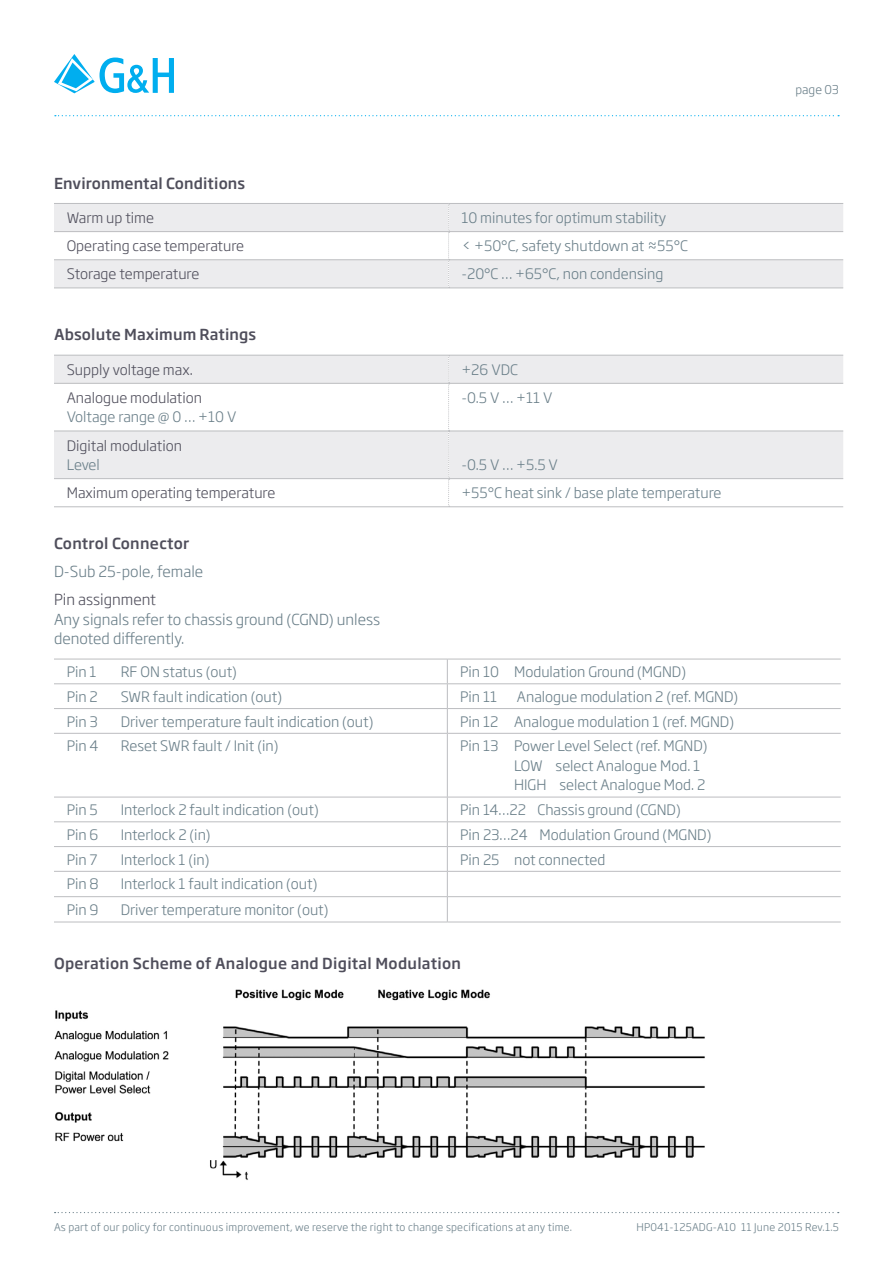
<style>
.page{position:relative;width:893px;height:1263px;background:#fff}
.page>*{position:absolute;margin:0;border:0;box-sizing:border-box;transform-origin:0 0}
.Body_standard{font:500 15px "Soho Gothic Std";letter-spacing:.01em;color:#4f4e5b}
.Body_standard-2{font:300 15px/19.5px "Soho Gothic Pro";color:#697e88}
.Body_standard-3{font:300 14.25px/19.5px "Soho Gothic Pro";color:#697e88}
.Body_standard-4{font:300 14.25px/19.5px "Soho Gothic Pro";color:#4f4e5b}
.Body_standard-5{font:300 12px "Soho Gothic Pro";color:#697e88}
.t1{font:300 10.5px "Soho Gothic Pro";letter-spacing:.02em;color:#697e88}
.s1{color:#4f4e5b}
.s2{color:#697e88}
</style>
<div class="page">
<svg style="left:54px;top:54px;width:120px;height:39px"></svg>
<svg style="left:55px;top:115px;width:784px;height:1px"></svg>
<svg style="left:55px;top:1212px;width:784px;height:1px"></svg>
<svg style="left:54px;top:204px;width:789px;height:84px;fill:#ececee"></svg>
<hr style="left:449px;top:231px;width:394px;height:1px;background:#bcbdc0">
<hr style="left:54px;top:259px;width:394px;height:1px;background:#bcbdc0">
<hr style="left:449px;top:259px;width:394px;height:1px;background:#bcbdc0">
<hr style="left:54px;top:288px;width:395px;height:1px;background:#bcbdc0">
<hr style="left:449px;top:288px;width:394px;height:1px;background:#bcbdc0">
<svg style="left:448px;top:204px;width:2px;height:84px"></svg>
<hr style="left:54px;top:203px;width:395px;height:1px;background:#bcbdc0">
<hr style="left:449px;top:203px;width:394px;height:1px;background:#bcbdc0">
<hr style="left:54px;top:231px;width:395px;height:1px;background:#bcbdc0">
<svg style="left:54px;top:356px;width:789px;height:122px;fill:#ececee"></svg>
<hr style="left:54px;top:431px;width:395px;height:1px;background:#bcbdc0">
<hr style="left:54px;top:478px;width:395px;height:1px;background:#bcbdc0">
<hr style="left:54px;top:506px;width:395px;height:1px;background:#bcbdc0">
<hr style="left:449px;top:506px;width:394px;height:1px;background:#bcbdc0">
<svg style="left:448px;top:356px;width:2px;height:151px"></svg>
<hr style="left:54px;top:355px;width:395px;height:1px;background:#bcbdc0">
<hr style="left:449px;top:355px;width:394px;height:1px;background:#bcbdc0">
<hr style="left:54px;top:383px;width:395px;height:1px;background:#bcbdc0">
<hr style="left:449px;top:383px;width:394px;height:1px;background:#bcbdc0">
<hr style="left:449px;top:431px;width:394px;height:1px;background:#bcbdc0">
<hr style="left:449px;top:478px;width:394px;height:1px;background:#bcbdc0">
<hr style="left:54px;top:659px;width:393px;height:1px;background:#bcbdc0">
<hr style="left:447px;top:659px;width:394px;height:1px;background:#bcbdc0">
<hr style="left:54px;top:683px;width:393px;height:1px;background:#bcbdc0">
<hr style="left:447px;top:683px;width:394px;height:1px;background:#bcbdc0">
<hr style="left:54px;top:708px;width:393px;height:1px;background:#bcbdc0">
<hr style="left:447px;top:708px;width:394px;height:1px;background:#bcbdc0">
<svg style="left:447px;top:659px;width:1px;height:74px"></svg>
<hr style="left:54px;top:733px;width:393px;height:1px;background:#bcbdc0">
<hr style="left:447px;top:733px;width:394px;height:1px;background:#bcbdc0">
<hr style="left:447px;top:734px;width:1px;height:63px;background:#bcbdc0">
<hr style="left:54px;top:797px;width:393px;height:1px;background:#bcbdc0">
<hr style="left:447px;top:797px;width:394px;height:1px;background:#bcbdc0">
<hr style="left:54px;top:821px;width:393px;height:1px;background:#bcbdc0">
<hr style="left:447px;top:821px;width:394px;height:1px;background:#bcbdc0">
<hr style="left:54px;top:846px;width:393px;height:1px;background:#bcbdc0">
<hr style="left:447px;top:846px;width:394px;height:1px;background:#bcbdc0">
<hr style="left:54px;top:871px;width:393px;height:1px;background:#bcbdc0">
<hr style="left:447px;top:871px;width:394px;height:1px;background:#bcbdc0">
<hr style="left:54px;top:896px;width:393px;height:1px;background:#bcbdc0">
<hr style="left:447px;top:896px;width:394px;height:1px;background:#bcbdc0">
<svg style="left:447px;top:797px;width:1px;height:125px"></svg>
<hr style="left:54px;top:922px;width:393px;height:1px;background:#bcbdc0">
<hr style="left:447px;top:922px;width:394px;height:1px;background:#bcbdc0">
<img style="left:54px;top:989px;width:651px;height:191px">
<p class="Body_standard" style="left:54px;top:173px;width:193px">Environmental Conditions</p>
<p class="Body_standard-4" style="left:67px;top:207px;width:89px">Warm up time</p>
<p class="Body_standard-3" style="left:461px;top:207px;width:206px">10 minutes for optimum stability</p>
<p class="Body_standard-4" style="left:67px;top:235px;width:179px">Operating case temperature</p>
<p class="Body_standard-3" style="left:461px;top:235px;width:227px">&lt; +50°C, safety shutdown at ≈55°C</p>
<p class="Body_standard-4" style="left:67px;top:264px;width:134px">Storage temperature</p>
<p class="Body_standard-3" style="left:461px;top:264px;width:204px">-20°C … +65°C, non condensing</p>
<p class="Body_standard" style="left:54px;top:325px;width:204px">Absolute Maximum Ratings</p>
<p class="Body_standard-4" style="left:67px;top:359px;width:128px">Supply voltage max.</p>
<p class="Body_standard-3" style="left:461px;top:359px;width:40px">+26 VDC</p>
<p class="Body_standard-3" style="left:67px;top:387px;width:170px"><span class="s1">Analogue modulation<br></span>Voltage range @ 0 … +10 V</p>
<p class="Body_standard-3" style="left:461px;top:387px;width:92px">-0.5 V … +11 V</p>
<p class="Body_standard-4" style="left:67px;top:435px;width:117px">Digital modulation<br><span class="s2">Level</span></p>
<p class="Body_standard-3" style="left:461px;top:454px;width:97px">-0.5 V … +5.5 V</p>
<p class="Body_standard-4" style="left:67px;top:482px;width:210px">Maximum operating temperature</p>
<p class="Body_standard-3" style="left:461px;top:482px;width:261px">+55°C heat sink / base plate temperature</p>
<p class="Body_standard" style="left:54px;top:534px;width:137px">Control Connector</p>
<p class="Body_standard-2" style="left:54px;top:561px;width:151px">D-Sub 25-pole, female</p>
<p class="Body_standard-2" style="left:54px;top:589px;width:328px"><span class="s1">Pin assignment<br></span>Any signals refer to chassis ground (CGND) unless denoted differently.</p>
<p class="Body_standard-3" style="left:67px;top:661px;width:172px">Pin 1 RF ON status (out)</p>
<p class="Body_standard-3" style="left:460px;top:661px;width:227px">Pin 10 Modulation Ground (MGND)</p>
<p class="Body_standard-3" style="left:67px;top:686px;width:217px">Pin 2 SWR fault indication (out)</p>
<p class="Body_standard-3" style="left:460px;top:686px;width:39px">Pin 11</p>
<p class="Body_standard-3" style="left:517px;top:686px;width:223px">Analogue modulation 2 (ref. MGND)</p>
<p class="Body_standard-3" style="left:67px;top:711px;width:308px">Pin 3 Driver temperature fault indication (out)</p>
<p class="Body_standard-3" style="left:460px;top:711px;width:275px">Pin 12 Analogue modulation 1 (ref. MGND)</p>
<p class="Body_standard-3" style="left:67px;top:735px;width:213px">Pin 4 Reset SWR fault / I nit (in)</p>
<p class="Body_standard-3" style="left:498px;top:735px;width:211px;text-indent:-38px">Pin 13 Power Level Select (ref. M GND)<br>LO</p>
<p class="Body_standard-3" style="left:514px;top:755px;width:193px;text-indent:16px">W → select Analogue Mod. 1<br>HIGH → select Analogue Mod. 2</p>
<p class="Body_standard-3" style="left:67px;top:799px;width:253px">Pin 5 I nterlock 2 fault indication (out)</p>
<p class="Body_standard-3" style="left:460px;top:799px;width:222px">Pin 14…22 Chassis ground (CGND)</p>
<p class="Body_standard-3" style="left:67px;top:824px;width:145px">Pin 6 I nterlock 2 (in)</p>
<p class="Body_standard-3" style="left:460px;top:824px;width:253px">Pin 23…24 Modulation Ground (MGND)</p>
<p class="Body_standard-3" style="left:67px;top:849px;width:144px">Pin 7 I nterlock 1 (in)</p>
<p class="Body_standard-3" style="left:460px;top:849px;width:147px">Pin 25 not connected</p>
<p class="Body_standard-3" style="left:67px;top:873px;width:252px">Pin 8 I nterlock 1 fault indication (out)</p>
<p class="Body_standard-3" style="left:67px;top:899px;width:263px">Pin 9 Driver temperature monitor (out)</p>
<p class="Body_standard" style="left:54px;top:953px;width:408px">Operation Scheme of Analogue and Digital Modulation</p>
<p class="Body_standard-5" style="left:795px;top:81px;width:45px">page 03</p>
<p class="t1" style="left:54px;top:1219px;width:520px">As part of our policy for continuous improvement, we reserve the right to change specifications at any time.</p>
<p class="t1" style="left:636px;top:1219px;width:204px">HP041-125ADG-A10 11 June 2015 Rev.1.5</p>
</div>
